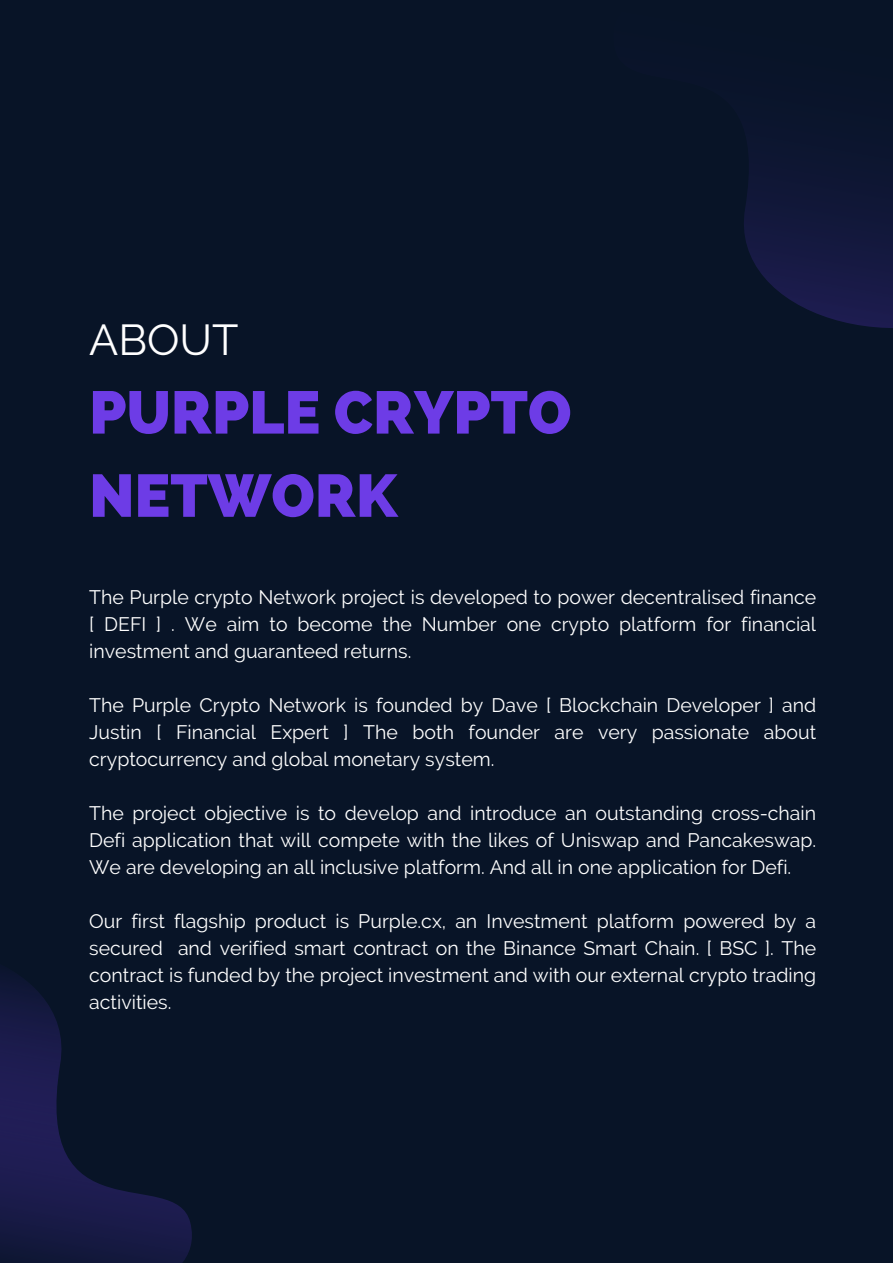
<style>
.page{position:relative;width:893px;height:1264px;background:#fff}
.page>*{position:absolute;margin:0;border:0;box-sizing:border-box;transform-origin:0 0}
.t1{font:800 60px/83.2px "Raleway";color:#6d3ce6}
.t2{font:43.2px "Raleway";color:#fff}
.t3{font:19.5px/27px "Raleway";color:#fff;text-align:justify}
</style>
<div class="page">
<div style="left:0;top:0;width:892px;height:1262px;background:#081427"></div>
<svg style="left:744px;top:149px;width:148px;height:179px;fill:#12183a"></svg>
<svg style="left:0;top:974px;width:192px;height:288px"></svg>
<p class="t2" style="left:89px;top:315px;width:151px">ABOUT</p>
<p class="t1" style="left:89px;top:371px;width:484px">PURPLE CRYPTO<br>NETWORK</p>
<p class="t3" style="left:89px;top:583px;width:728px">The Purple crypto Network project is developed to power decentralised finance [ DEFI ] . We aim to become the Number one crypto platform for financial investment and guaranteed returns.</p>
<p class="t3" style="left:89px;top:691px;width:728px">The Purple Crypto Network is founded by Dave [ Blockchain Developer ] and Justin [ Financial Expert ] The both founder are very passionate about cryptocurrency and global monetary system.</p>
<p class="t3" style="left:89px;top:799px;width:728px">The project objective is to develop and introduce an outstanding cross-chain Defi application that will compete with the likes of Uniswap and Pancakeswap.<br>We are developing an all inclusive platform. And all in one application for Defi.</p>
<p class="t3" style="left:89px;top:907px;width:728px">Our first flagship product is Purple.cx, an Investment platform powered by a secured and verified smart contract on the Binance Smart Chain. [ BSC ]. The contract is funded by the project investment and with our external crypto trading activities.</p>
</div>
